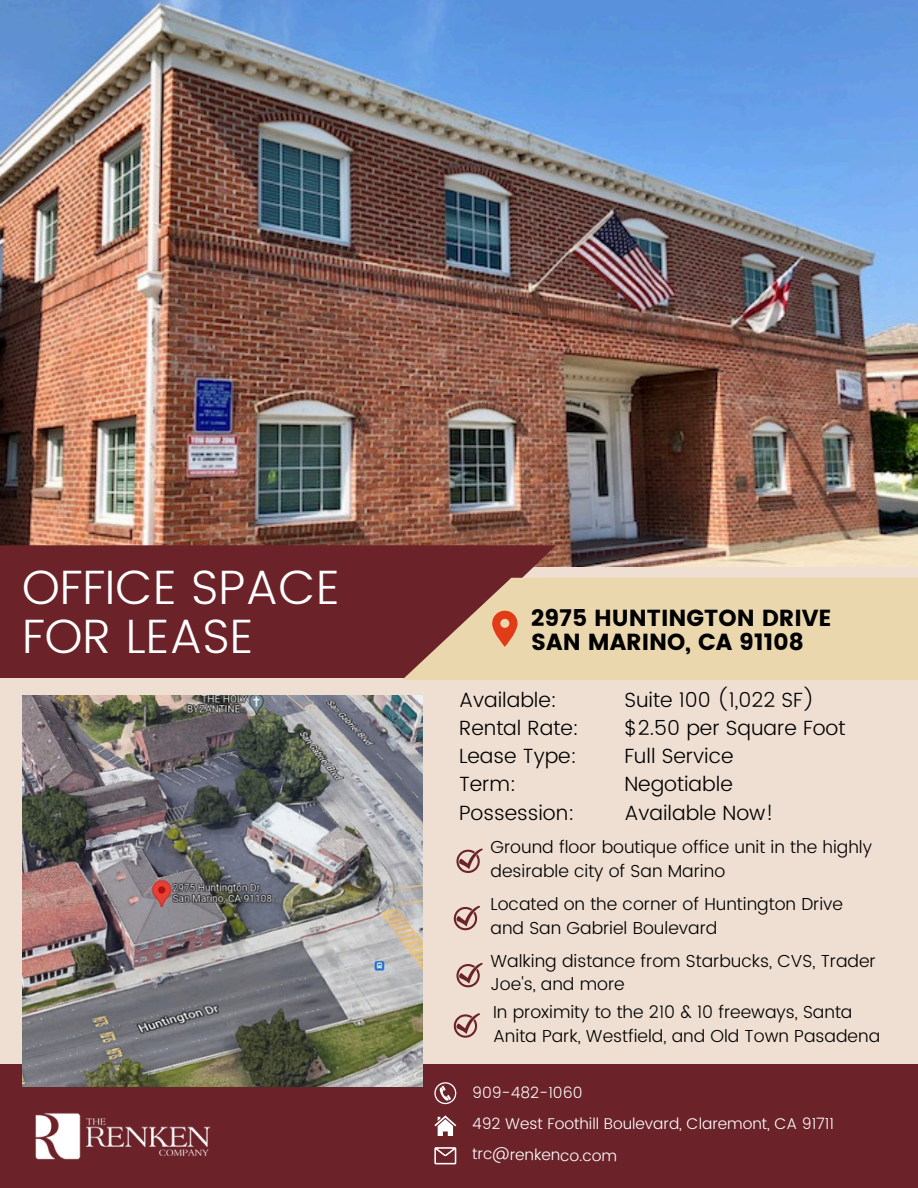
<style>
.page{position:relative;width:918px;height:1188px;background:#eedfd2}
.page>*{position:absolute;margin:0;border:0;box-sizing:border-box;transform-origin:0 0}
.t1{font:300 48.15px/49.2px "Poppins";color:#fff}
.t2{font:23.25px/23.7px "Poppins";color:#000}
.t3{font:300 20.55px/28.2px "Poppins";color:#000}
.t4{font:300 17.4px/23.9px "Poppins";color:#000}
.t5{font:300 15.45px "Poppins";color:#fff}
</style>
<div class="page">
<img style="left:0;top:0;width:918px;height:567px">
<div style="left:0;top:1064px;width:918px;height:124px;background:#6b2229"></div>
<div style="left:0;top:545px;width:556px;height:133px;background:#6b2229"></div>
<svg style="left:402px;top:578px;width:516px;height:102px;background:#dcc29d"></svg>
<svg style="left:456px;top:849px;width:26px;height:24px"></svg>
<svg style="left:454px;top:906px;width:26px;height:24px"></svg>
<svg style="left:456px;top:963px;width:26px;height:24px"></svg>
<svg style="left:434px;top:1115px;width:22px;height:21px"></svg>
<svg style="left:434px;top:1147px;width:22px;height:17px"></svg>
<svg style="left:434px;top:1082px;width:22px;height:22px"></svg>
<img style="left:22px;top:696px;width:401px;height:390px">
<img style="left:35px;top:1112px;width:176px;height:48px">
<svg style="left:492px;top:611px;width:25px;height:36px"></svg>
<svg style="left:454px;top:1013px;width:26px;height:25px"></svg>
<h2 class="t1" style="left:22px;top:562px;width:319px">OFFICE SPACE<br>FOR LEASE</h2>
<p class="t2" style="left:531px;top:606px;width:302px">2975 HUNTINGTON DRIVE<br>SAN MARINO, CA 91108</p>
<h3 class="t3" style="left:459px;top:686px;width:122px">Available:<br>Rental Rate:<br>Lease Type:<br>Term:<br>Possession:</h3>
<h4 class="t3" style="left:624px;top:686px;width:223px">Suite 100 (1,022 SF) $2.50 per Square Foot<br>Full Service<br>Negotiable<br>Available Now!</h4>
<p class="t4" style="left:491px;top:835px;width:383px">Ground floor boutique office unit in the highly desirable city of San Marino</p>
<h4 class="t4" style="left:491px;top:892px;width:354px">Located on the corner of Huntington Drive and San Gabriel Boulevard</h4>
<h3 class="t4" style="left:491px;top:949px;width:387px">Walking distance from Starbucks, CVS, Trader<br>Joe's, and more</h3>
<h4 class="t4" style="left:493px;top:1000px;width:389px">In proximity to the 210 &amp; 10 freeways, Santa<br>Anita Park, Westfield, and Old Town Pasadena</h4>
<p class="t5" style="left:472px;top:1084px;width:112px">909-482-1060</p>
<p class="t5" style="left:472px;top:1114px;width:363px">492 West Foothill Boulevard, Claremont, CA 91711</p>
<h4 class="t5" style="left:473px;top:1145px;width:146px;rotate:1deg">trc@renkenco.com</h4>
</div>
